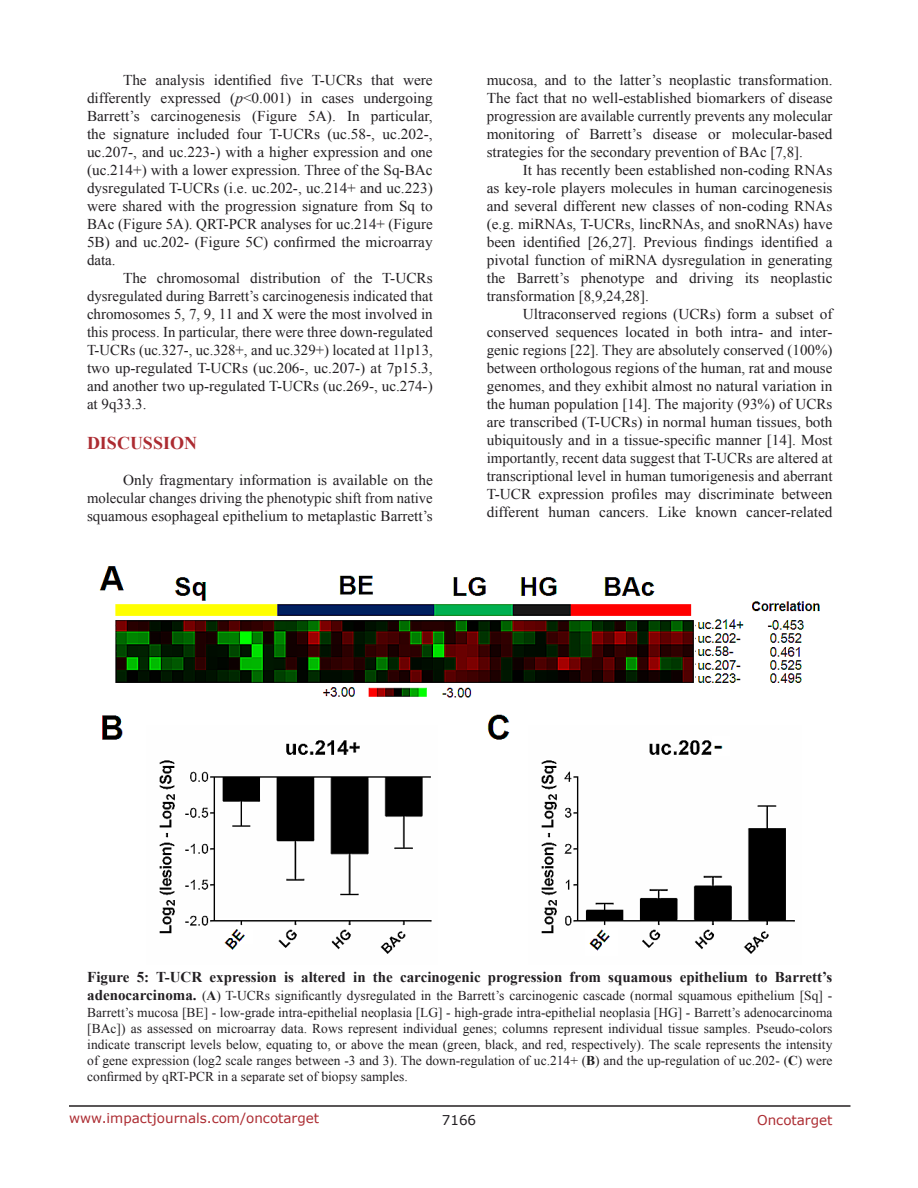
<style>
.page{position:relative;width:918px;height:1188px;background:#fff}
.page>*{position:absolute;margin:0;border:0;box-sizing:border-box;transform-origin:0 0}
.Heading{font:700 18px "Times New Roman";color:#ac2b31}
.BodyText{font:15px/18px "Times New Roman";color:#221f22;text-align:justify}
.FigureText{font:700 15px "Times New Roman";color:#221f22}
.FigureText-2{font:13.5px/16.2px "Times New Roman";color:#221f22;text-align:justify}
.t1{font:13.5px "Verdana";color:#ac2b31}
.t2{font:13.5px "Verdana";color:#221f22}
.s1{font-style:italic}
.s2{font-weight:700;font-size:15px}
.s3{font-weight:700}
</style>
<div class="page">
<hr style="left:69px;top:1105px;width:781px;height:2px;background:#231f20">
<img style="left:99px;top:566px;width:721px;height:388px">
<p class="BodyText" style="left:87px;top:71px;width:347px;text-indent:36px">The analysis identified five T-UCRs that were differently expressed (<span class="s1">p</span>&lt;0.001) in cases undergoing Barrett’s carcinogenesis (Figure 5A). In particular, the signature included four T-UCRs (uc.58-, uc.202-, uc.207-, and uc.223-) with a higher expression and one (uc.214+) with a lower expression. Three of the Sq-BAc dysregulated T-UCRs (i.e. uc.202-, uc.214+ and uc.223) were shared with the progression signature from Sq to BAc (Figure 5A). QRT-PCR analyses for uc.214+ (Figure 5B) and uc.202- (Figure 5C) confirmed the microarray data.</p>
<p class="BodyText" style="left:87px;top:269px;width:347px;text-indent:36px">The chromosomal distribution of the T-UCRs dysregulated during Barrett’s carcinogenesis indicated that chromosomes 5, 7, 9, 11 and X were the most involved in this process. In particular, there were three down-regulated T-UCRs (uc.327-, uc.328+, and uc.329+) located at 11p13, two up-regulated T-UCRs (uc.206-, uc.207-) at 7p15.3, and another two up-regulated T-UCRs (uc.269-, uc.274-) at 9q33.3.</p>
<p class="Heading" style="left:87px;top:431px;width:112px">DISCUSSION</p>
<p class="BodyText" style="left:87px;top:471px;width:347px;text-indent:36px">Only fragmentary information is available on the molecular changes driving the phenotypic shift from native squamous esophageal epithelium to metaplastic Barrett’s</p>
<p class="BodyText" style="left:487px;top:71px;width:347px">mucosa, and to the latter’s neoplastic transformation.<br>The fact that no well-established biomarkers of disease progression are available currently prevents any molecular monitoring of Barrett’s disease or molecular-based strategies for the secondary prevention of BAc [7,8].</p>
<p class="BodyText" style="left:487px;top:161px;width:347px;text-indent:36px">It has recently been established non-coding RNAs as key-role players molecules in human carcinogenesis and several different new classes of non-coding RNAs (e.g. miRNAs, T-UCRs, lincRNAs, and snoRNAs) have been identified [26,27]. Previous findings identified a pivotal function of miRNA dysregulation in generating the Barrett’s phenotype and driving its neoplastic transformation [8,9,24,28].</p>
<p class="BodyText" style="left:487px;top:305px;width:347px;text-indent:36px">Ultraconserved regions (UCRs) form a subset of conserved sequences located in both intra- and inter&shy;genic regions [22]. They are absolutely conserved (100%) between orthologous regions of the human, rat and mouse genomes, and they exhibit almost no natural variation in the human population [14]. The majority (93%) of UCRs are transcribed (T-UCRs) in normal human tissues, both ubiquitously and in a tissue-specific manner [14]. Most importantly, recent data suggest that T-UCRs are altered at transcriptional level in human tumorigenesis and aberrant T-UCR expression profiles may discriminate between different human cancers. Like known cancer-related</p>
<p class="FigureText" style="left:87px;top:967px;width:747px">Figure 5: T-UCR expression is altered in the carcinogenic progression from squamous epithelium to Barrett’s</p>
<p class="FigureText-2" style="left:87px;top:988px;width:747px"><span class="s2">adenocarcinoma.</span> (<span class="s3">A</span>) T-UCRs significantly dysregulated in the Barrett’s carcinogenic cascade (normal squamous epithelium [Sq] - Barrett’s mucosa [BE] - low-grade intra-epithelial neoplasia [LG] - high-grade intra-epithelial neoplasia [HG] - Barrett’s adenocarcinoma [BAc]) as assessed on microarray data. Rows represent individual genes; columns represent individual tissue samples. Pseudo-colors indicate transcript levels below, equating to, or above the mean (green, black, and red, respectively). The scale represents the intensity of gene expression (log2 scale ranges between -3 and 3). The down-regulation of uc.214+ (<span class="s3">B</span>) and the up-regulation of uc.202- (<span class="s3">C</span>) were confirmed by qRT-PCR in a separate set of biopsy samples.</p>
<p class="t1" style="left:69px;top:1109px;width:252px">www.impactjournals.com/oncotarget</p>
<p class="t2" style="left:442px;top:1111px;width:36px">7166</p>
<p class="t1" style="left:757px;top:1111px;width:77px">Oncotarget</p>
</div>
